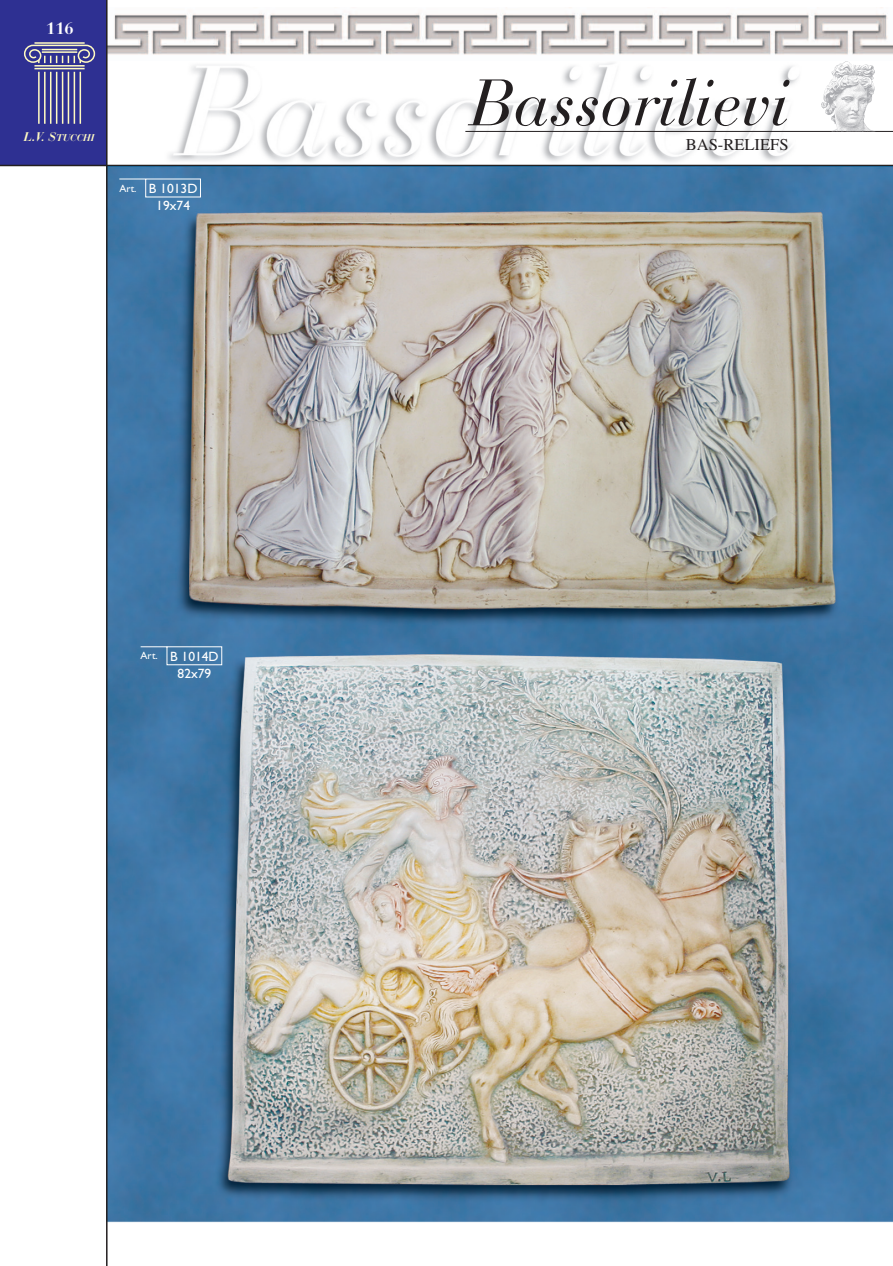
<style>
.page{position:relative;width:893px;height:1266px;background:#fff}
.page>*{position:absolute;margin:0;border:0;box-sizing:border-box;transform-origin:0 0}
.t1{font:italic 65.1px "Bauer Bodoni";color:#231f20}
.t2{font:16.5px "Times";color:#231f20}
.t3{font:700 16.5px "Bauer Bodoni";color:#fff}
.t4{font:13.5px/17px "Gill Sans";color:#fff}
.t5{font:italic 700 9.75px "Bauer Bodoni";color:#fffac2}
.s1{font-size:12.45px}
.s2{font-size:10.5px}
</style>
<div class="page">
<img style="left:148px;top:63px;width:674px;height:102px">
<img style="left:107px;top:8px;width:785px;height:52px">
<img style="left:107px;top:166px;width:785px;height:1056px">
<svg style="left:119px;top:178px;width:82px;height:20px;background:#5588b4"></svg>
<svg style="left:140px;top:646px;width:82px;height:19px;background:#5082ad"></svg>
<svg style="left:107px;top:1222px;width:785px;height:37px"></svg>
<div style="left:0;top:0;width:107px;height:165px;background:#2e3092"></div>
<hr style="left:465px;top:131px;width:427px;height:1px;background:#231f20">
<img style="left:821px;top:61px;width:54px;height:70px">
<hr style="left:50px;top:72px;width:1px;height:52px;background:#fffac2">
<hr style="left:56px;top:72px;width:1px;height:52px;background:#fffac2">
<hr style="left:62px;top:72px;width:1px;height:52px;background:#fffac2">
<hr style="left:44px;top:72px;width:2px;height:52px;background:#fffac2">
<hr style="left:38px;top:72px;width:2px;height:52px;background:#fffac2">
<hr style="left:68px;top:72px;width:1px;height:52px;background:#fffac2">
<hr style="left:74px;top:72px;width:1px;height:52px;background:#fffac2">
<hr style="left:80px;top:72px;width:1px;height:52px;background:#fffac2">
<hr style="left:34px;top:65px;width:51px;height:2px;background:#fffac2">
<hr style="left:34px;top:68px;width:51px;height:1px;background:#fffac2">
<svg style="left:24px;top:44px;width:72px;height:20px"></svg>
<hr style="left:34px;top:42px;width:51px;height:2px;background:#fffac2">
<hr style="left:0;top:165px;width:892px;height:1px;background:#231f20">
<hr style="left:106px;top:0;width:1px;height:1266px;background:#231f20">
<p class="t3" style="left:46px;top:22px;width:29px">116</p>
<p class="t5" style="left:24px;top:134px;width:72px"><span class="s1">L.V. S</span>TUCCHI</p>
<p class="t4" style="left:156px;top:181px;width:43px;text-indent:-37px"><span class="s2">Art.</span> B 1013D<br>19x74</p>
<p class="t4" style="left:177px;top:649px;width:43px;text-indent:-37px"><span class="s2">Art.</span> B 1014D<br>82x79</p>
<h1 class="t1" style="left:470px;top:77px;width:320px">Bassorilievi</h1>
<p class="t2" style="left:685px;top:139px;width:104px">BAS-RELIEFS</p>
</div>
